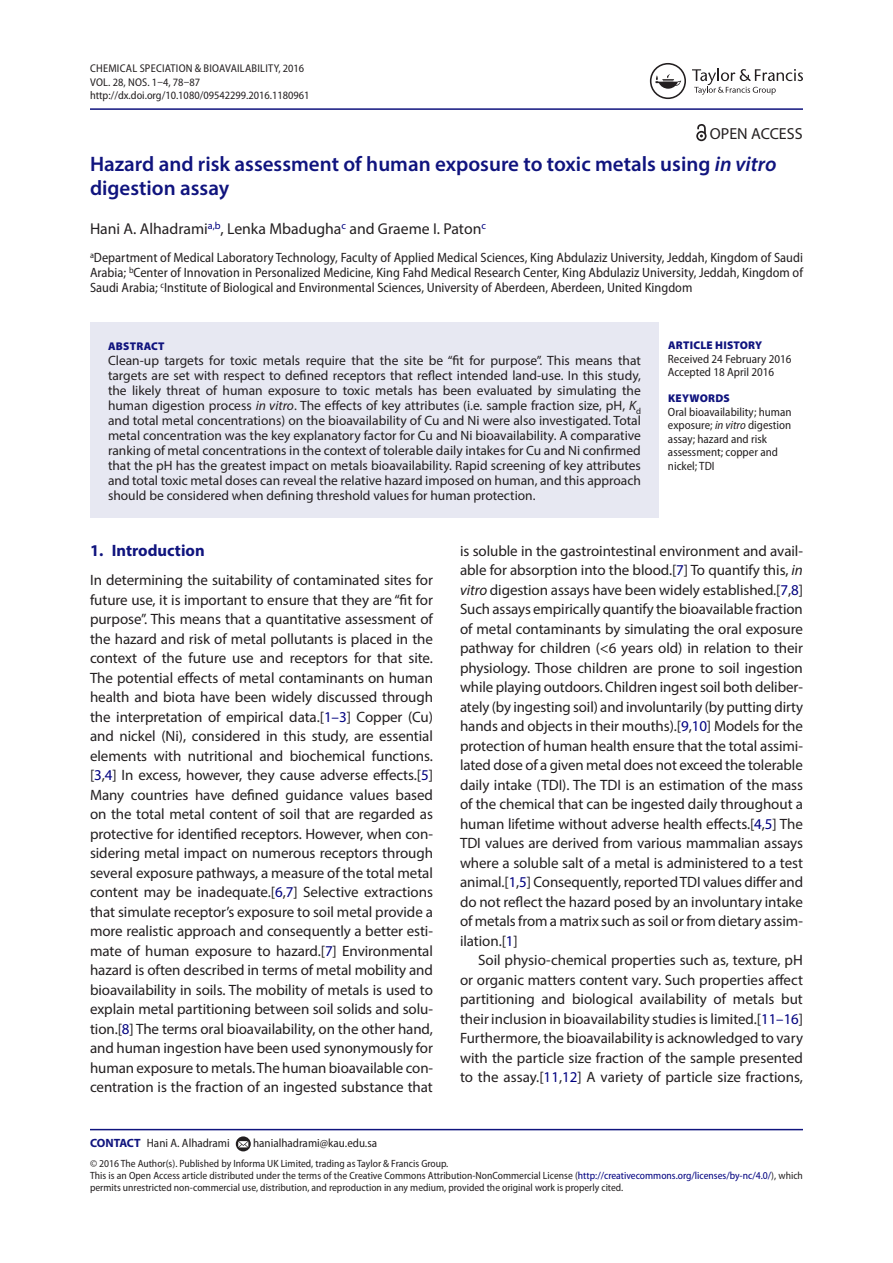
<style>
.page{position:relative;width:893px;height:1263px;background:#fff}
.page>*{position:absolute;margin:0;border:0;box-sizing:border-box;transform-origin:0 0}
.t1{font:600 21px/24px "Myriad Pro";color:#10147e}
.t2{font:700 16.5px "Myriad Pro";color:#10147e}
.t3{font:16.05px "Myriad Pro";color:#231f20}
.t4{font:15.75px "Myriad Pro";color:#231f20}
.t5{font:15px/19.5px "Myriad Pro";letter-spacing:-.005em;color:#231f20;text-align:justify}
.t6{font:13.5px/15px "Myriad Pro";color:#231f20;text-align:justify}
.t7{font:semi-condensed 13.5px/15px "Myriad Pro";color:#231f20;text-align:justify}
.t8{font:semi-condensed 12px/13.5px "Myriad Pro";color:#231f20}
.t9{font:semi-condensed 11.25px/13.5px "Myriad Pro";color:#231f20}
.t10{font:900 11.25px "Myriad Pro";letter-spacing:.02em;color:#10147e}
.t11{font:semi-condensed 10.5px/12px "Myriad Pro";color:#231f20}
.s1{font-style:italic}
.s2{color:#000080}
.s3{font-weight:700;font-stretch:normal;color:#10147e}
</style>
<div class="page">
<hr style="left:90px;top:108px;width:713px;height:2px;background:#10147e">
<div style="left:90px;top:323px;width:569px;height:195px;background:#e7e8f2"></div>
<hr style="left:90px;top:1129px;width:713px;height:1px;background:#10147e">
<svg style="left:236px;top:1136px;width:15px;height:15px"></svg>
<svg style="left:238px;top:1141px;width:10px;height:6px"></svg>
<svg style="left:692px;top:69px;width:111px;height:26px"></svg>
<svg style="left:650px;top:63px;width:36px;height:36px"></svg>
<svg style="left:696px;top:124px;width:11px;height:17px"></svg>
<p class="t9" style="left:90px;top:62px;width:221px">Chemical Speciation &amp; Bioavailability, 2016<br>VOL. 28, NOS. 1–4, 78–87 http://dx.doi.org/10.1080/09542299.2016.1180961</p>
<p class="t3" style="left:710px;top:123px;width:94px">OPEN ACCESS</p>
<h1 class="t1" style="left:90px;top:151px;width:688px">Hazard and risk assessment of human exposure to toxic metals using <span class="s1">in vitro </span>digestion assay</h1>
<p class="t4" style="left:90px;top:219px;width:397px">Hani A. Alhadrami<sup>a,b</sup>, Lenka Mbadugha<sup>c</sup> and Graeme I. Paton<sup>c</sup></p>
<p class="t7" style="left:90px;top:250px;width:714px"><sup>a</sup>Department of Medical Laboratory Technology, Faculty of Applied Medical Sciences, King Abdulaziz University, Jeddah, Kingdom of Saudi Arabia; <sup>b</sup>Center of Innovation in Personalized Medicine, King Fahd Medical Research Center, King Abdulaziz University, Jeddah, Kingdom of Saudi Arabia; <sup>c</sup>Institute of Biological and Environmental Sciences, University of Aberdeen, Aberdeen, United Kingdom</p>
<p class="t10" style="left:108px;top:339px;width:58px">ABSTRACT</p>
<p class="t6" style="left:108px;top:352px;width:534px">Clean-up targets for toxic metals require that the site be “fit for purpose”. This means that targets are set with respect to defined receptors that reflect intended land-use. In this study, the likely threat of human exposure to toxic metals has been evaluated by simulating the human digestion process <span class="s1">in vitro</span>. The effects of key attributes (i.e. sample fraction size, pH, <span class="s1">K</span><sub>d </sub>and total metal concentrations) on the bioavailability of Cu and Ni were also investigated. Total metal concentration was the key explanatory factor for Cu and Ni bioavailability. A comparative ranking of metal concentrations in the context of tolerable daily intakes for Cu and Ni confirmed that the pH has the greatest impact on metals bioavailability. Rapid screening of key attributes and total toxic metal doses can reveal the relative hazard imposed on human, and this approach should be considered when defining threshold values for human protection.</p>
<p class="t10" style="left:668px;top:339px;width:96px">ARTICLE HISTORY</p>
<p class="t8" style="left:668px;top:352px;width:125px">Received 24 February 2016<br>Accepted 18 April 2016</p>
<p class="t10" style="left:668px;top:392px;width:63px">KEYWORDS</p>
<p class="t8" style="left:668px;top:405px;width:125px">Oral bioavailability; human exposure; <span class="s1">in vitro</span> digestion assay; hazard and risk assessment; copper and nickel; TDI</p>
<p class="t2" style="left:90px;top:539px;width:116px">1. Introduction</p>
<p class="t5" style="left:90px;top:570px;width:345px">In determining the suitability of contaminated sites for future use, it is important to ensure that they are “fit for purpose”. This means that a quantitative assessment of the hazard and risk of metal pollutants is placed in the context of the future use and receptors for that site.<br>The potential effects of metal contaminants on human health and biota have been widely discussed through the interpretation of empirical data.[<span class="s2">1–3</span>] Copper (Cu) and nickel (Ni), considered in this study, are essential elements with nutritional and biochemical functions. [<span class="s2">3</span>,<span class="s2">4</span>] In excess, however, they cause adverse effects.[<span class="s2">5</span>] Many countries have defined guidance values based on the total metal content of soil that are regarded as protective for identified receptors. However, when con&shy;sidering metal impact on numerous receptors through several exposure pathways, a measure of the total metal content may be inadequate.[<span class="s2">6</span>,<span class="s2">7</span>] Selective extractions that simulate receptor’s exposure to soil metal provide a more realistic approach and consequently a better esti&shy;mate of human exposure to hazard.[<span class="s2">7</span>] Environmental hazard is often described in terms of metal mobility and bioavailability in soils. The mobility of metals is used to explain metal partitioning between soil solids and solu&shy;tion.[<span class="s2">8</span>] The terms oral bioavailability, on the other hand, and human ingestion have been used synonymously for human exposure to metals. The human bioavailable con&shy;centration is the fraction of an ingested substance that</p>
<p class="t8" style="left:90px;top:1137px;width:141px"><span class="s3">CONTACT</span> Hani A. Alhadrami</p>
<p class="t8" style="left:253px;top:1137px;width:125px">hanialhadrami@kau.edu.sa</p>
<p class="t5" style="left:460px;top:541px;width:345px">is soluble in the gastrointestinal environment and avail&shy;able for absorption into the blood.[<span class="s2">7</span>] To quantify this, <span class="s1">in vitro</span> digestion assays have been widely established.[<span class="s2">7</span>,<span class="s2">8</span>] Such assays empirically quantify the bioavailable fraction of metal contaminants by simulating the oral exposure pathway for children (&lt;6 years old) in relation to their physiology. Those children are prone to soil ingestion while playing outdoors. Children ingest soil both deliber&shy;ately (by ingesting soil) and involuntarily (by putting dirty hands and objects in their mouths).[<span class="s2">9</span>,<span class="s2">10</span>] Models for the protection of human health ensure that the total assimi&shy;lated dose of a given metal does not exceed the tolerable daily intake (TDI). The TDI is an estimation of the mass of the chemical that can be ingested daily throughout a human lifetime without adverse health effects.[<span class="s2">4</span>,<span class="s2">5</span>] The TDI values are derived from various mammalian assays where a soluble salt of a metal is administered to a test animal.[<span class="s2">1</span>,<span class="s2">5</span>] Consequently, reported TDI values differ and do not reflect the hazard posed by an involuntary intake of metals from a matrix such as soil or from dietary assim&shy;ilation.[<span class="s2">1</span>]</p>
<p class="t5" style="left:460px;top:950px;width:345px;text-indent:18px">Soil physio-chemical properties such as, texture, pH or organic matters content vary. Such properties affect partitioning and biological availability of metals but their inclusion in bioavailability studies is limited.[<span class="s2">11–16</span>] Furthermore, the bioavailability is acknowledged to vary with the particle size fraction of the sample presented to the assay.[<span class="s2">11</span>,<span class="s2">12</span>] A variety of particle size fractions,</p>
<p class="t11" style="left:90px;top:1158px;width:714px">© 2016 The Author(s). Published by Informa UK Limited, trading as Taylor &amp; Francis Group.<br>This is an Open Access article distributed under the terms of the Creative Commons Attribution-NonCommercial License (<span class="s2">http://creativecommons.org/licenses/by-nc/4.0/</span>), which permits unrestricted non-commercial use, distribution, and reproduction in any medium, provided the original work is properly cited.</p>
</div>
